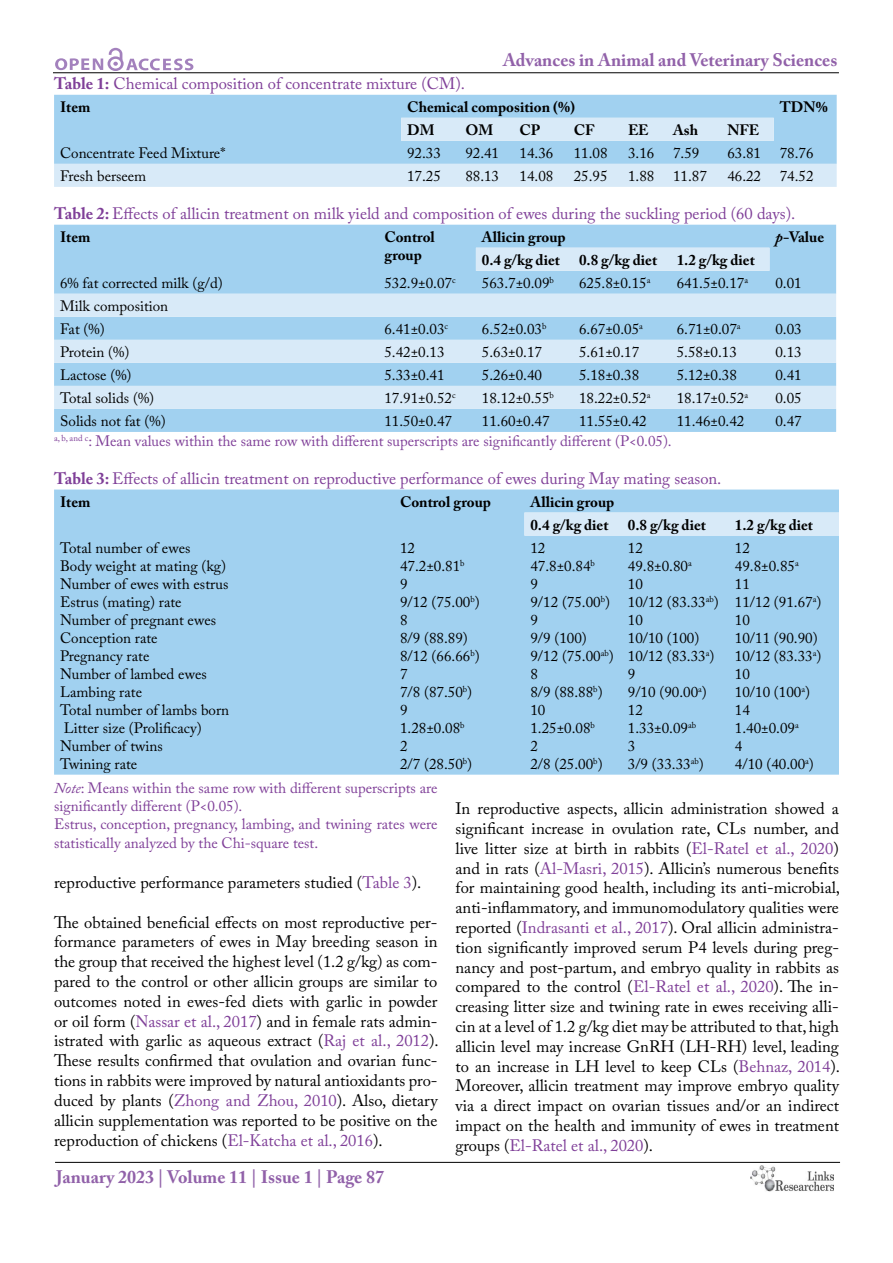
<style>
.page{position:relative;width:893px;height:1263px;background:#fff}
.page>*{position:absolute;margin:0;border:0;box-sizing:border-box;transform-origin:0 0}
.t1{font:700 18px "Adobe Caslon Pro";color:#9161a9}
.t2{font:16.5px/19.8px "Adobe Caslon Pro";color:#000;text-align:justify}
.t3{font:16.5px "Adobe Caslon Pro";color:#7f3f98}
.t4{font:15px/18px "Adobe Caslon Pro";color:#000}
.t5{font:15px/18px "Adobe Caslon Pro";color:#7f3f98}
.t6{font:700 15px/18px "Adobe Caslon Pro";color:#000}
.s1{font-weight:700}
.s2{font-style:italic}
.s3{color:#7f3f98}
</style>
<div class="page">
<hr style="left:53px;top:72px;width:786px;height:1px;background:#000">
<hr style="left:55px;top:1162px;width:785px;height:1px;background:#000">
<svg style="left:55px;top:48px;width:138px;height:23px"></svg>
<img style="left:750px;top:1166px;width:83px;height:26px">
<div style="left:54px;top:95px;width:783px;height:23px;background:#a1d1f0"></div>
<svg style="left:54px;top:118px;width:783px;height:69px;background:#bcddf3"></svg>
<div style="left:54px;top:225px;width:782px;height:207px;background:#a1d1f0"></div>
<svg style="left:54px;top:248px;width:782px;height:161px;background:#bbddf3"></svg>
<div style="left:54px;top:489px;width:785px;height:286px;background:#a1d1f0"></div>
<div style="left:524px;top:513px;width:315px;height:23px;background:#d8eaf8"></div>
<p class="t1" style="left:503px;top:50px;width:336px">Advances in Animal and Veterinary Sciences</p>
<p class="t3" style="left:54px;top:73px;width:412px"><span class="s1">Table 1:</span> Chemical composition of concentrate mixture (CM).</p>
<p class="t6" style="left:60px;top:98px;width:32px">Item</p>
<p class="t6" style="left:407px;top:98px;width:169px">Chemical composition (%)</p>
<p class="t6" style="left:780px;top:98px;width:49px">TDN%</p>
<p class="t6" style="left:407px;top:121px;width:29px">DM</p>
<p class="t6" style="left:465px;top:121px;width:29px">OM</p>
<p class="t6" style="left:520px;top:121px;width:22px">CP</p>
<p class="t6" style="left:574px;top:121px;width:22px">CF</p>
<p class="t6" style="left:628px;top:121px;width:22px">EE</p>
<p class="t6" style="left:673px;top:121px;width:27px">Ash</p>
<p class="t6" style="left:727px;top:121px;width:34px">NFE</p>
<p class="t4" style="left:60px;top:144px;width:167px">Concentrate Feed Mixture*</p>
<p class="t4" style="left:407px;top:144px;width:35px">92.33</p>
<p class="t4" style="left:465px;top:144px;width:35px">92.41</p>
<p class="t4" style="left:520px;top:144px;width:35px">14.36</p>
<p class="t4" style="left:574px;top:144px;width:35px">11.08</p>
<p class="t4" style="left:628px;top:144px;width:28px">3.16</p>
<p class="t4" style="left:673px;top:144px;width:28px">7.59</p>
<p class="t4" style="left:727px;top:144px;width:88px">63.81 78.76</p>
<p class="t4" style="left:60px;top:167px;width:88px">Fresh berseem</p>
<p class="t4" style="left:407px;top:167px;width:35px">17.25</p>
<p class="t4" style="left:465px;top:167px;width:35px">88.13</p>
<p class="t4" style="left:520px;top:167px;width:35px">14.08</p>
<p class="t4" style="left:574px;top:167px;width:35px">25.95</p>
<p class="t4" style="left:628px;top:167px;width:28px">1.88</p>
<p class="t4" style="left:673px;top:167px;width:35px">11.87</p>
<p class="t4" style="left:727px;top:167px;width:88px">46.22 74.52</p>
<p class="t3" style="left:54px;top:203px;width:743px"><span class="s1">Table 2:</span> Effects of allicin treatment on milk yield and composition of ewes during the suckling period (60 days).</p>
<p class="t6" style="left:60px;top:228px;width:32px">Item</p>
<p class="t6" style="left:384px;top:228px;width:52px">Control group</p>
<p class="t6" style="left:482px;top:228px;width:85px">Allicin group</p>
<p class="t6" style="left:775px;top:228px;width:50px"><span class="s2">p-</span>Value</p>
<p class="t6" style="left:482px;top:251px;width:80px">0.4 g/kg diet</p>
<p class="t6" style="left:579px;top:251px;width:80px">0.8 g/kg diet</p>
<p class="t6" style="left:677px;top:251px;width:80px">1.2 g/kg diet</p>
<p class="t4" style="left:60px;top:274px;width:164px">6% fat corrected milk (g/d)</p>
<p class="t4" style="left:384px;top:274px;width:73px">532.9±0.07<sup>c</sup></p>
<p class="t4" style="left:482px;top:274px;width:74px">563.7±0.09<sup>b</sup></p>
<p class="t4" style="left:579px;top:274px;width:73px">625.8±0.15<sup>a</sup></p>
<p class="t4" style="left:677px;top:274px;width:73px">641.5±0.17<sup>a</sup></p>
<p class="t4" style="left:775px;top:274px;width:28px">0.01</p>
<p class="t4" style="left:60px;top:294px;width:110px;line-height:23.1px">Milk composition<br>Fat (%)</p>
<p class="t4" style="left:384px;top:320px;width:65px">6.41±0.03<sup>c</sup></p>
<p class="t4" style="left:482px;top:320px;width:66px">6.52±0.03<sup>b</sup></p>
<p class="t4" style="left:579px;top:320px;width:65px">6.67±0.05<sup>a</sup></p>
<p class="t4" style="left:677px;top:320px;width:65px">6.71±0.07<sup>a</sup></p>
<p class="t4" style="left:775px;top:320px;width:28px">0.03</p>
<p class="t4" style="left:60px;top:343px;width:71px">Protein (%)</p>
<p class="t4" style="left:384px;top:343px;width:62px">5.42±0.13</p>
<p class="t4" style="left:482px;top:343px;width:62px">5.63±0.17</p>
<p class="t4" style="left:579px;top:343px;width:62px">5.61±0.17</p>
<p class="t4" style="left:677px;top:343px;width:62px">5.58±0.13</p>
<p class="t4" style="left:775px;top:343px;width:28px">0.13</p>
<p class="t4" style="left:60px;top:366px;width:73px">Lactose (%)</p>
<p class="t4" style="left:384px;top:366px;width:62px">5.33±0.41</p>
<p class="t4" style="left:482px;top:366px;width:62px">5.26±0.40</p>
<p class="t4" style="left:579px;top:366px;width:62px">5.18±0.38</p>
<p class="t4" style="left:677px;top:366px;width:62px">5.12±0.38</p>
<p class="t4" style="left:775px;top:366px;width:28px">0.41</p>
<p class="t4" style="left:60px;top:389px;width:96px">Total solids (%)</p>
<p class="t4" style="left:384px;top:389px;width:73px">17.91±0.52<sup>c</sup></p>
<p class="t4" style="left:482px;top:389px;width:74px">18.12±0.55<sup>b</sup></p>
<p class="t4" style="left:579px;top:389px;width:73px">18.22±0.52<sup>a</sup></p>
<p class="t4" style="left:677px;top:389px;width:73px">18.17±0.52<sup>a</sup></p>
<p class="t4" style="left:775px;top:389px;width:28px">0.05</p>
<p class="t4" style="left:60px;top:412px;width:107px">Solids not fat (%)</p>
<p class="t4" style="left:384px;top:412px;width:69px">11.50±0.47</p>
<p class="t4" style="left:482px;top:412px;width:69px">11.60±0.47</p>
<p class="t4" style="left:579px;top:412px;width:69px">11.55±0.42</p>
<p class="t4" style="left:677px;top:412px;width:69px">11.46±0.42</p>
<p class="t4" style="left:775px;top:412px;width:28px">0.47</p>
<p class="t5" style="left:54px;top:432px;width:619px"><sup>a,</sup> <sup>b,</sup> <sup>and</sup> <sup>c</sup>: Mean values within the same row with different superscripts are significantly different (P&lt;0.05).</p>
<p class="t3" style="left:54px;top:468px;width:669px"><span class="s1">Table 3:</span> Effects of allicin treatment on reproductive performance of ewes during May mating season.</p>
<p class="t6" style="left:60px;top:492px;width:32px">Item</p>
<p class="t6" style="left:400px;top:492px;width:92px">Control group</p>
<p class="t6" style="left:530px;top:490px;width:85px;line-height:23.1px">Allicin group<br>0.4 g/kg diet</p>
<p class="t6" style="left:628px;top:515px;width:80px">0.8 g/kg diet</p>
<p class="t6" style="left:735px;top:515px;width:80px">1.2 g/kg diet</p>
<p class="t4" style="left:60px;top:538px;width:171px">Total number of ewes<br>Body weight at mating (kg)<br>Number of ewes with estrus<br>Estrus (mating) rate<br>Number of pregnant ewes<br>Conception rate<br>Pregnancy rate<br>Number of lambed ewes<br>Lambing rate<br>Total number of lambs born<br>Litter size (Prolificacy)<br>Number of twins<br>Twining rate</p>
<p class="t4" style="left:400px;top:538px;width:81px">12<br>47.2±0.81<sup>b<br></sup>9<br>9/12 (75.00<sup>b</sup>)<br>8<br>8/9 (88.89)<br>8/12 (66.66<sup>b</sup>)<br>7<br>7/8 (87.50<sup>b</sup>)<br>9<br>1.28±0.08<sup>b<br></sup>2<br>2/7 (28.50<sup>b</sup>)</p>
<p class="t4" style="left:530px;top:538px;width:85px">12<br>47.8±0.84<sup>b<br></sup>9<br>9/12 (75.00<sup>b</sup>)<br>9<br>9/9 (100)<br>9/12 (75.00<sup>ab</sup>)<br>8<br>8/9 (88.88<sup>b</sup>)<br>10<br>1.25±0.08<sup>b<br></sup>2<br>2/8 (25.00<sup>b</sup>)</p>
<p class="t4" style="left:628px;top:538px;width:92px">12<br>49.8±0.80<sup>a<br></sup>10<br>10/12 (83.33<sup>ab</sup>)<br>10<br>10/10 (100)<br>10/12 (83.33<sup>a</sup>)<br>9<br>9/10 (90.00<sup>a</sup>)<br>12<br>1.33±0.09<sup>ab<br></sup>3<br>3/9 (33.33<sup>ab</sup>)</p>
<p class="t4" style="left:735px;top:538px;width:88px">12<br>49.8±0.85<sup>a<br></sup>11<br>11/12 (91.67<sup>a</sup>)<br>10<br>10/11 (90.90)<br>10/12 (83.33<sup>a</sup>)<br>10<br>10/10 (100<sup>a</sup>)<br>14<br>1.40±0.09<sup>a<br></sup>4<br>4/10 (40.00<sup>a</sup>)</p>
<p class="t5" style="left:54px;top:778px;width:385px"><span class="s2">Note</span>: Means within the same row with different superscripts are significantly different (P&lt;0.05).<br>Estrus, conception, pregnancy, lambing, and twining rates were</p>
<p class="t5" style="left:54px;top:834px;width:266px">statistically analyzed by the Chi-square test.</p>
<p class="t2" style="left:54px;top:872px;width:369px">reproductive performance parameters studied (<span class="s3">Table 3</span>).</p>
<p class="t2" style="left:54px;top:912px;width:386px">The obtained beneficial effects on most reproductive per&shy;formance parameters of ewes in May breeding season in the group that received the highest level (1.2 g/kg) as com&shy;pared to the control or other allicin groups are similar to outcomes noted in ewes-fed diets with garlic in powder or oil form (<span class="s3">Nassar et al., 2017</span>) and in female rats admin&shy;istrated with garlic as aqueous extract (<span class="s3">Raj et al., 2012</span>).<br>These results confirmed that ovulation and ovarian func&shy;tions in rabbits were improved by natural antioxidants pro&shy;duced by plants (<span class="s3">Zhong and Zhou, 2010</span>). Also, dietary allicin supplementation was reported to be positive on the reproduction of chickens (<span class="s3">El-Katcha et al., 2016</span>).</p>
<p class="t2" style="left:455px;top:799px;width:386px">In reproductive aspects, allicin administration showed a significant increase in ovulation rate, CLs number, and live litter size at birth in rabbits (<span class="s3">El-Ratel et al., 2020</span>) and in rats (<span class="s3">Al-Masri, 2015</span>). Allicin’s numerous benefits for maintaining good health, including its anti-microbial, anti-inflammatory, and immunomodulatory qualities were reported (<span class="s3">Indrasanti et al., 2017</span>). Oral allicin administra&shy;tion significantly improved serum P4 levels during preg&shy;nancy and post-partum, and embryo quality in rabbits as compared to the control (<span class="s3">El-Ratel et al., 2020</span>). The in&shy;creasing litter size and twining rate in ewes receiving alli&shy;cin at a level of 1.2 g/kg diet may be attributed to that, high allicin level may increase GnRH (LH-RH) level, leading to an increase in LH level to keep CLs (<span class="s3">Behnaz, 2014</span>).<br>Moreover, allicin treatment may improve embryo quality via a direct impact on ovarian tissues and/or an indirect impact on the health and immunity of ewes in treatment groups (<span class="s3">El-Ratel et al., 2020</span>).</p>
<p class="t1" style="left:56px;top:1166px;width:329px">January 2023 | Volume 11 | Issue 1 | Page 87</p>
</div>
